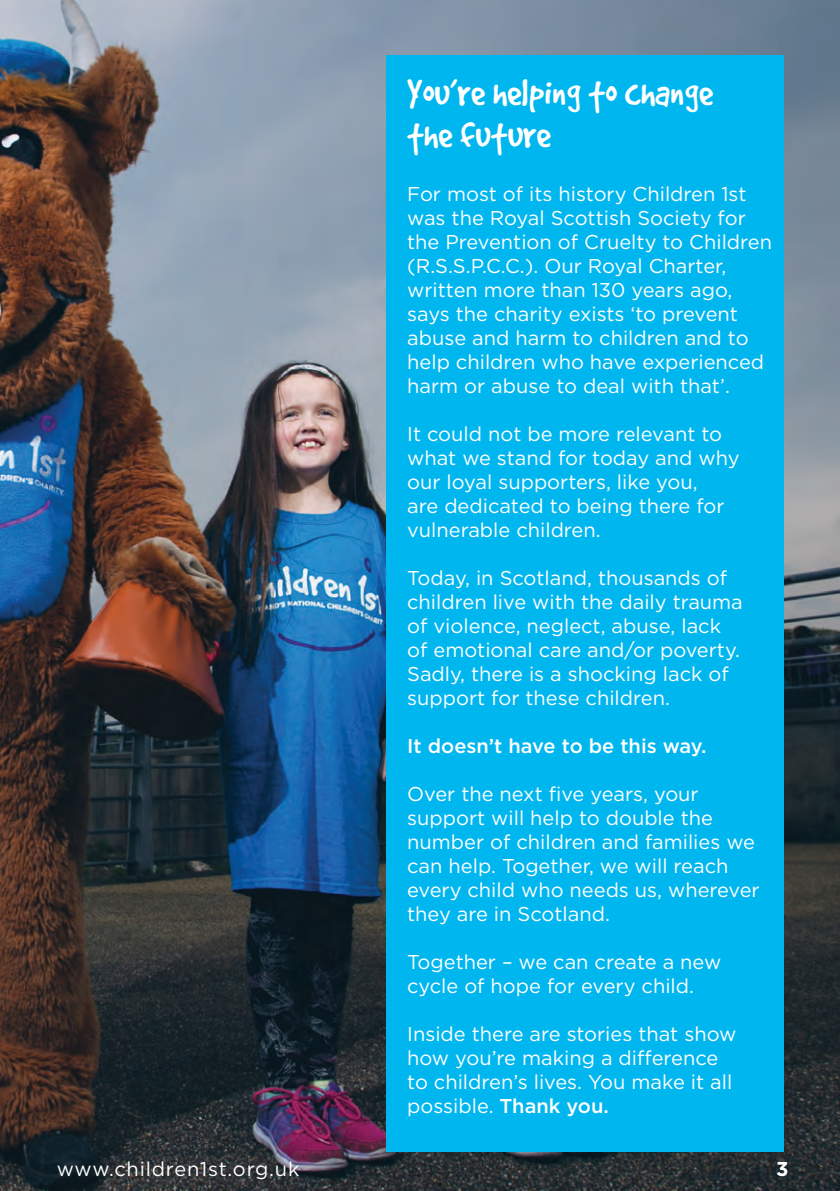
<style>
.page{position:relative;width:840px;height:1191px;background:#fff}
.page>*{position:absolute;margin:0;border:0;box-sizing:border-box;transform-origin:0 0}
.t1{font:42px/42px "Good Dog";color:#fff}
.t2{font:20px/24px "Gotham";color:#fff}
.t3{font:20px "Gotham";letter-spacing:.04em;color:#fff}
.t4{font:500 20px "Gotham";color:#fff}
.t5{font:700 20px "Gotham";color:#fff}
.s1{font-weight:500}
</style>
<div class="page">
<img style="left:0;top:0;width:839px;height:1191px">
<div style="left:386px;top:55px;width:396px;height:1096px;background:#00b6ef"></div>
<h1 class="t1" style="left:407px;top:71px;width:307px">You’re helping to change the future</h1>
<p class="t2" style="left:407px;top:181px;width:366px">For most of its history Children 1st was the Royal Scottish Society for the Prevention of Cruelty to Children (R.S.S.P.C.C.). Our Royal Charter, written more than 130 years ago, says the charity exists ‘to prevent abuse and harm to children and to help children who have experienced harm or abuse to deal with that’.</p>
<p class="t2" style="left:407px;top:421px;width:334px">It could not be more relevant to what we stand for today and why our loyal supporters, like you,<br>are dedicated to being there for vulnerable children.</p>
<p class="t2" style="left:407px;top:565px;width:337px">Today, in Scotland, thousands of children live with the daily trauma of violence, neglect, abuse, lack of emotional care and/or poverty.<br>Sadly, there is a shocking lack of support for these children.</p>
<p class="t4" style="left:407px;top:733px;width:301px">It doesn’t have to be this way.</p>
<p class="t2" style="left:407px;top:781px;width:354px">Over the next five years, your support will help to double the number of children and families we can help. Together, we will reach every child who needs us, wherever they are in Scotland.</p>
<p class="t2" style="left:407px;top:949px;width:315px">Together – we can create a new cycle of hope for every child.</p>
<p class="t2" style="left:407px;top:1021px;width:330px">Inside there are stories that show how you’re making a difference to children’s lives. You make it all possible. <span class="s1">Thank you.</span></p>
<p class="t3" style="left:57px;top:1147px;width:244px">www.children1st.org.uk</p>
<p class="t3" style="left:57px;top:1155px;width:244px">www.children1st.org.uk</p>
<p class="t5" style="left:775px;top:1155px;width:14px">3</p>
</div>
